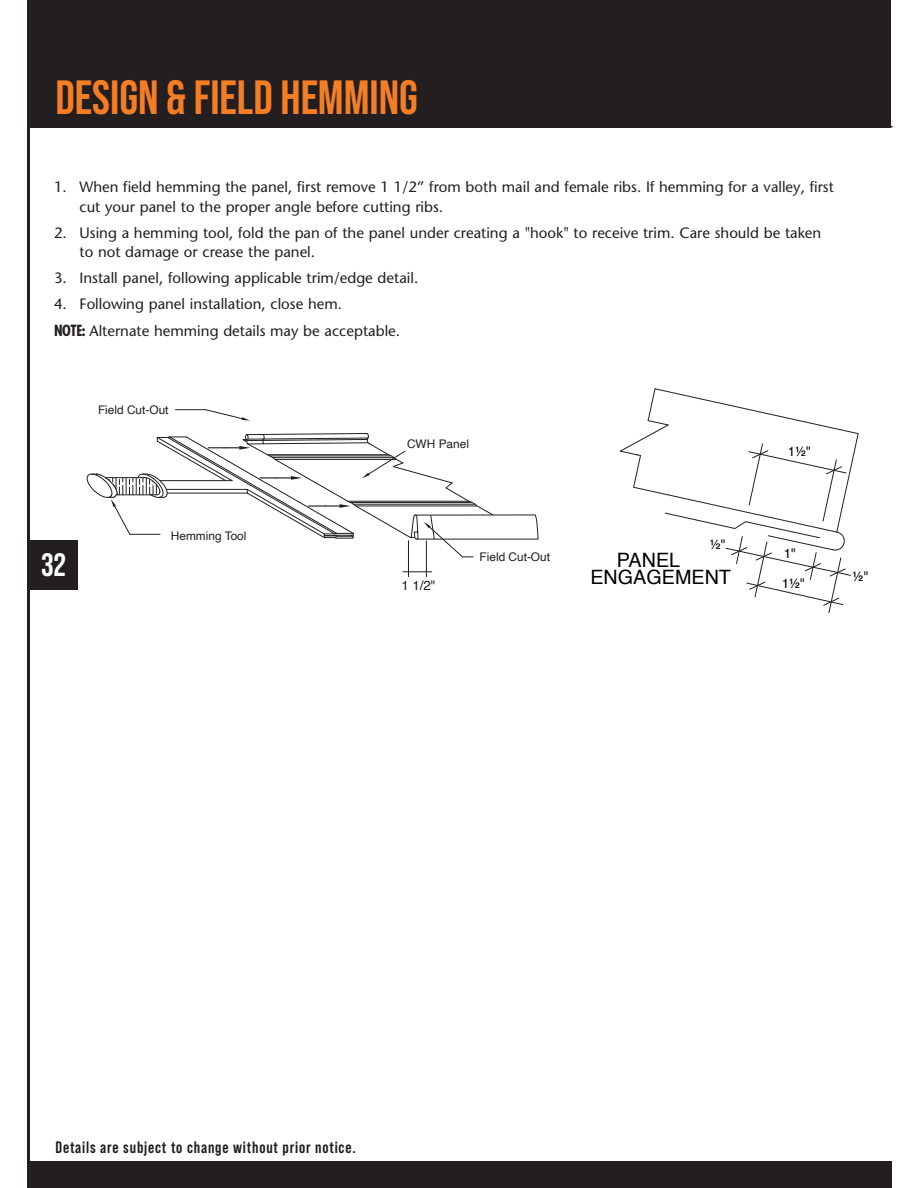
<style>
.page{position:relative;width:918px;height:1188px;background:#fff}
.page>*{position:absolute;margin:0;border:0;box-sizing:border-box;transform-origin:0 0}
.t1{font:700 48px "Bebas Neue Pro";color:#f57e25}
.t2{font:700 32.4px "Bebas Neue Pro";color:#fff}
.t3{font:19.8px/16.8px "Helvetica";color:#000}
.t4{font:700 16.5px "Bebas Neue Pro";letter-spacing:.05em;color:#231f20}
.t5{font:15px/19.5px "Stone Sans";color:#231f20}
.t6{font:13.35px "Helvetica";color:#000}
.t7{font:13.2px "Helvetica";color:#231f20}
.t8{font:11.85px "Helvetica";color:#231f20}
.s1{font-family:"Futura";font-weight:700;font-stretch:condensed}
</style>
<div class="page">
<div style="left:28px;top:540px;width:50px;height:49px;background:#231f20"></div>
<div style="left:28px;top:1161px;width:864px;height:27px;background:#231f20"></div>
<div style="left:27px;top:0;width:864px;height:128px;background:#231f20"></div>
<hr style="left:28px;top:126px;width:864px;height:1px;background:#231f20">
<hr style="left:408px;top:541px;width:1px;height:36px;background:#231f20">
<hr style="left:426px;top:541px;width:1px;height:36px;background:#231f20">
<svg style="left:403px;top:571px;width:29px;height:1px"></svg>
<svg style="left:619px;top:388px;width:240px;height:226px"></svg>
<svg style="left:205px;top:409px;width:45px;height:12px"></svg>
<hr style="left:175px;top:409px;width:31px;height:1px;background:#231f20">
<svg style="left:86px;top:433px;width:453px;height:125px"></svg>
<hr style="left:27px;top:0;width:3px;height:1188px;background:#231f20">
<h1 class="t1" style="left:56px;top:70px;width:364px">DESIGN &amp; FIELD HEMMING</h1>
<p class="t5" style="left:80px;top:177px;width:756px;text-indent:-26px">1. When field hemming the panel, first remove 1 1/2” from both mail and female ribs. If hemming for a valley, first cut your panel to the proper angle before cutting ribs.</p>
<p class="t5" style="left:80px;top:223px;width:743px;text-indent:-26px">2. Using a hemming tool, fold the pan of the panel under creating a "hook" to receive trim. Care should be taken to not damage or crease the panel.</p>
<p class="t5" style="left:54px;top:268px;width:366px">3. Install panel, following applicable trim/edge detail.</p>
<p class="t5" style="left:54px;top:291px;width:348px;line-height:27px">4. Following panel installation, close hem.<br><span class="s1">NOTE:</span> Alternate hemming details may be acceptable.</p>
<p class="t8" style="left:98px;top:401px;width:72px">Field Cut-Out</p>
<p class="t8" style="left:407px;top:435px;width:63px">CWH Panel</p>
<p class="t6" style="left:788px;top:441px;width:25px">1½"</p>
<h2 class="t2" style="left:42px;top:546px;width:26px">32</h2>
<p class="t8" style="left:171px;top:526px;width:77px">Hemming Tool</p>
<p class="t6" style="left:710px;top:534px;width:17px">½"</p>
<p class="t6" style="left:784px;top:543px;width:14px">1"</p>
<p class="t8" style="left:480px;top:548px;width:72px">Field Cut-Out</p>
<h3 class="t3" style="left:590px;top:552px;width:142px;text-indent:26px">PANEL<br>ENGAGEMENT</h3>
<p class="t7" style="left:401px;top:575px;width:36px">1 1/2"</p>
<p class="t6" style="left:782px;top:573px;width:25px">1½"</p>
<p class="t6" style="left:853px;top:566px;width:17px">½"</p>
<p class="t4" style="left:56px;top:1138px;width:302px">Details are subject to change without prior notice.</p>
</div>
